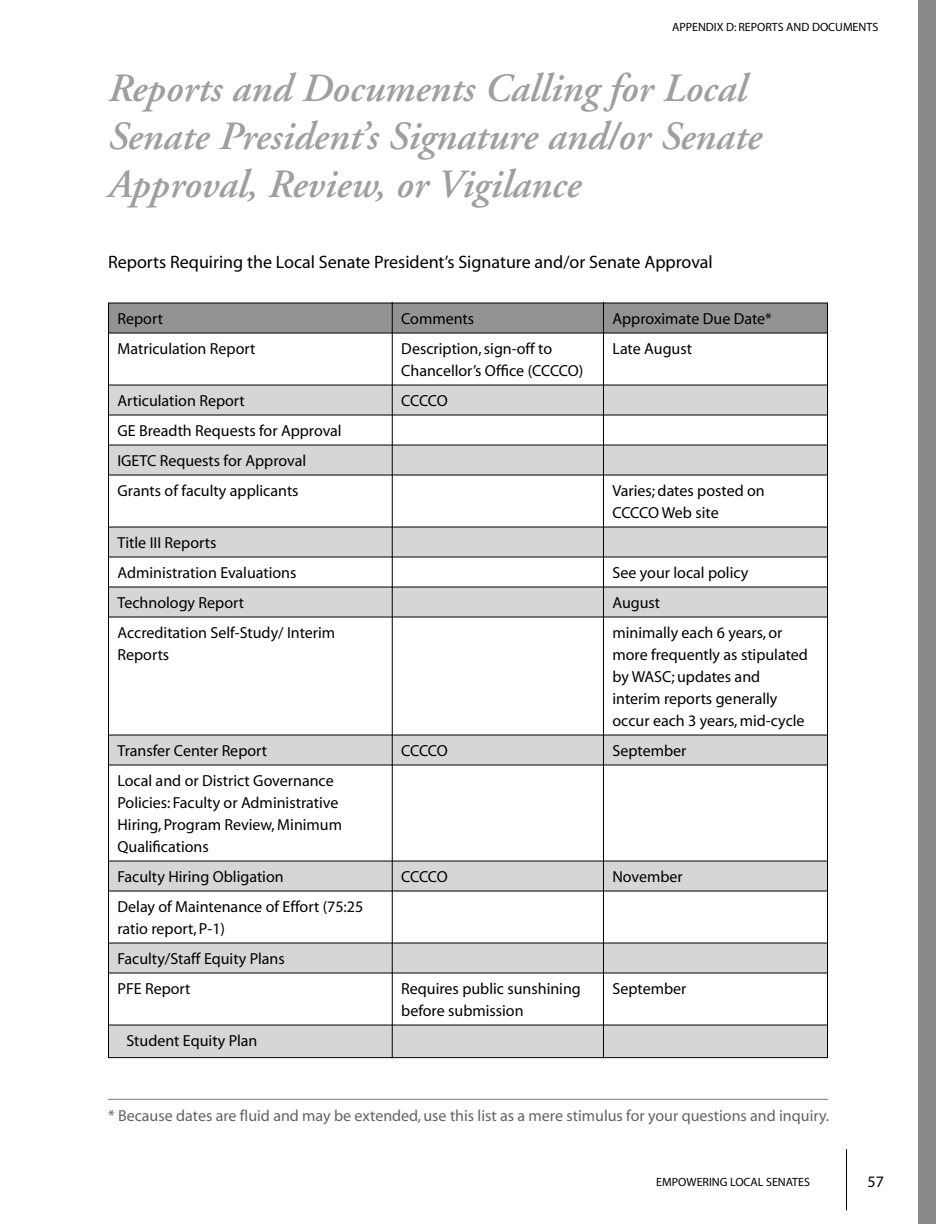
<style>
.page{position:relative;width:936px;height:1224px;background:#fff}
.page>*{position:absolute;margin:0;border:0;box-sizing:border-box;transform-origin:0 0}
.t1{font:italic 600 40px/48px "Adobe Garamond";color:#9f9f9f}
.appendices{font:18px "Myriad";color:#000}
.small_table{font:16px/22px "Myriad";color:#000}
.footnote_appendices{font:16px "Myriad";color:#636363}
.t2{font:12px "Myriad";color:#000}
</style>
<div class="page">
<div style="left:918px;top:0;width:18px;height:1224px;background:#888"></div>
<hr style="left:846px;top:1149px;width:1px;height:61px;background:#000">
<hr style="left:108px;top:1099px;width:720px;height:1px;background:#7c7c7c">
<svg style="left:109px;top:386px;width:718px;height:671px"></svg>
<hr style="left:108px;top:334px;width:1px;height:51px;background:#000">
<hr style="left:392px;top:334px;width:1px;height:51px;background:#000">
<svg style="left:108px;top:303px;width:720px;height:31px;background:#8b8b8b"></svg>
<hr style="left:603px;top:334px;width:1px;height:51px;background:#000">
<hr style="left:827px;top:334px;width:1px;height:51px;background:#000">
<hr style="left:108px;top:385px;width:285px;height:1px;background:#000">
<hr style="left:393px;top:385px;width:211px;height:1px;background:#000">
<hr style="left:604px;top:385px;width:224px;height:1px;background:#000">
<hr style="left:108px;top:415px;width:285px;height:1px;background:#000">
<hr style="left:393px;top:415px;width:211px;height:1px;background:#000">
<hr style="left:604px;top:415px;width:224px;height:1px;background:#000">
<hr style="left:108px;top:445px;width:285px;height:1px;background:#000">
<hr style="left:393px;top:445px;width:211px;height:1px;background:#000">
<svg style="left:392px;top:386px;width:1px;height:89px"></svg>
<hr style="left:604px;top:445px;width:224px;height:1px;background:#000">
<svg style="left:603px;top:386px;width:1px;height:89px"></svg>
<hr style="left:108px;top:475px;width:285px;height:1px;background:#000">
<svg style="left:108px;top:386px;width:1px;height:89px"></svg>
<hr style="left:108px;top:476px;width:1px;height:51px;background:#000">
<hr style="left:393px;top:475px;width:211px;height:1px;background:#000">
<hr style="left:392px;top:476px;width:1px;height:51px;background:#000">
<hr style="left:604px;top:475px;width:224px;height:1px;background:#000">
<svg style="left:827px;top:386px;width:1px;height:89px"></svg>
<hr style="left:603px;top:476px;width:1px;height:51px;background:#000">
<hr style="left:827px;top:476px;width:1px;height:51px;background:#000">
<hr style="left:108px;top:527px;width:285px;height:1px;background:#000">
<hr style="left:393px;top:527px;width:211px;height:1px;background:#000">
<hr style="left:604px;top:527px;width:224px;height:1px;background:#000">
<hr style="left:108px;top:557px;width:285px;height:1px;background:#000">
<hr style="left:393px;top:557px;width:211px;height:1px;background:#000">
<hr style="left:604px;top:557px;width:224px;height:1px;background:#000">
<hr style="left:108px;top:587px;width:285px;height:1px;background:#000">
<hr style="left:393px;top:587px;width:211px;height:1px;background:#000">
<svg style="left:392px;top:528px;width:1px;height:89px"></svg>
<hr style="left:604px;top:587px;width:224px;height:1px;background:#000">
<svg style="left:603px;top:528px;width:1px;height:89px"></svg>
<hr style="left:108px;top:617px;width:285px;height:1px;background:#000">
<svg style="left:108px;top:528px;width:1px;height:89px"></svg>
<hr style="left:108px;top:618px;width:1px;height:117px;background:#000">
<hr style="left:393px;top:617px;width:211px;height:1px;background:#000">
<hr style="left:392px;top:618px;width:1px;height:117px;background:#000">
<hr style="left:604px;top:617px;width:224px;height:1px;background:#000">
<svg style="left:827px;top:528px;width:1px;height:89px"></svg>
<hr style="left:603px;top:618px;width:1px;height:117px;background:#000">
<hr style="left:827px;top:618px;width:1px;height:117px;background:#000">
<hr style="left:108px;top:735px;width:285px;height:1px;background:#000">
<hr style="left:393px;top:735px;width:211px;height:1px;background:#000">
<svg style="left:392px;top:736px;width:1px;height:29px"></svg>
<hr style="left:604px;top:735px;width:224px;height:1px;background:#000">
<svg style="left:603px;top:736px;width:1px;height:29px"></svg>
<hr style="left:108px;top:765px;width:285px;height:1px;background:#000">
<svg style="left:108px;top:736px;width:1px;height:29px"></svg>
<hr style="left:108px;top:766px;width:1px;height:95px;background:#000">
<hr style="left:393px;top:765px;width:211px;height:1px;background:#000">
<hr style="left:392px;top:766px;width:1px;height:95px;background:#000">
<hr style="left:604px;top:765px;width:224px;height:1px;background:#000">
<svg style="left:827px;top:736px;width:1px;height:29px"></svg>
<hr style="left:603px;top:766px;width:1px;height:95px;background:#000">
<hr style="left:827px;top:766px;width:1px;height:95px;background:#000">
<hr style="left:108px;top:861px;width:285px;height:1px;background:#000">
<hr style="left:393px;top:861px;width:211px;height:1px;background:#000">
<svg style="left:392px;top:862px;width:1px;height:29px"></svg>
<hr style="left:604px;top:861px;width:224px;height:1px;background:#000">
<svg style="left:603px;top:862px;width:1px;height:29px"></svg>
<hr style="left:108px;top:891px;width:285px;height:1px;background:#000">
<svg style="left:108px;top:862px;width:1px;height:29px"></svg>
<hr style="left:108px;top:892px;width:1px;height:51px;background:#000">
<hr style="left:393px;top:891px;width:211px;height:1px;background:#000">
<hr style="left:392px;top:892px;width:1px;height:51px;background:#000">
<hr style="left:604px;top:891px;width:224px;height:1px;background:#000">
<svg style="left:827px;top:862px;width:1px;height:29px"></svg>
<hr style="left:603px;top:892px;width:1px;height:51px;background:#000">
<hr style="left:827px;top:892px;width:1px;height:51px;background:#000">
<hr style="left:108px;top:943px;width:285px;height:1px;background:#000">
<hr style="left:393px;top:943px;width:211px;height:1px;background:#000">
<svg style="left:392px;top:944px;width:1px;height:29px"></svg>
<hr style="left:604px;top:943px;width:224px;height:1px;background:#000">
<svg style="left:603px;top:944px;width:1px;height:29px"></svg>
<hr style="left:108px;top:973px;width:285px;height:1px;background:#000">
<svg style="left:108px;top:944px;width:1px;height:29px"></svg>
<hr style="left:108px;top:974px;width:1px;height:51px;background:#000">
<hr style="left:393px;top:973px;width:211px;height:1px;background:#000">
<hr style="left:392px;top:974px;width:1px;height:51px;background:#000">
<hr style="left:604px;top:973px;width:224px;height:1px;background:#000">
<svg style="left:827px;top:944px;width:1px;height:29px"></svg>
<hr style="left:603px;top:974px;width:1px;height:51px;background:#000">
<hr style="left:827px;top:974px;width:1px;height:51px;background:#000">
<hr style="left:108px;top:1025px;width:285px;height:1px;background:#000">
<hr style="left:108px;top:1026px;width:1px;height:31px;background:#000">
<hr style="left:393px;top:1025px;width:211px;height:1px;background:#000">
<hr style="left:392px;top:1026px;width:1px;height:32px;background:#000">
<hr style="left:604px;top:1025px;width:224px;height:1px;background:#000">
<hr style="left:603px;top:1026px;width:1px;height:32px;background:#000">
<hr style="left:827px;top:1026px;width:1px;height:31px;background:#000">
<hr style="left:108px;top:1057px;width:284px;height:1px;background:#000">
<hr style="left:393px;top:1057px;width:210px;height:1px;background:#000">
<hr style="left:604px;top:1057px;width:224px;height:1px;background:#000">
<p class="t2" style="left:672px;top:22px;width:208px">APPENDIX D: REPORTS AND DOCUMENTS</p>
<p class="t1" style="left:108px;top:65px;width:655px">Reports and Documents Calling for Local<br>Senate President’s Signature and/or Senate<br>Approval, Review, or Vigilance</p>
<p class="appendices" style="left:108px;top:253px;width:606px">Reports Requiring the Local Senate President’s Signature and/or Senate Approval</p>
<p class="small_table" style="left:118px;top:308px;width:47px">Report</p>
<p class="small_table" style="left:401px;top:308px;width:75px">Comments</p>
<p class="small_table" style="left:612px;top:308px;width:161px">Approximate Due Date*</p>
<p class="small_table" style="left:118px;top:338px;width:139px">Matriculation Report</p>
<p class="small_table" style="left:401px;top:338px;width:184px">Description, sign-off to<br>Chancellor’s Office (CCCCO)</p>
<p class="small_table" style="left:612px;top:338px;width:81px">Late August</p>
<p class="small_table" style="left:118px;top:390px;width:129px">Articulation Report</p>
<p class="small_table" style="left:401px;top:390px;width:48px">CCCCO</p>
<p class="small_table" style="left:118px;top:420px;width:226px">GE Breadth Requests for Approval</p>
<p class="small_table" style="left:118px;top:450px;width:190px">IGETC Requests for Approval</p>
<p class="small_table" style="left:118px;top:480px;width:183px">Grants of faculty applicants</p>
<p class="small_table" style="left:612px;top:480px;width:154px">Varies; dates posted on<br>CCCCO Web site</p>
<p class="small_table" style="left:118px;top:532px;width:100px">Title III Reports</p>
<p class="small_table" style="left:118px;top:562px;width:181px">Administration Evaluations</p>
<p class="small_table" style="left:612px;top:562px;width:137px">See your local policy</p>
<p class="small_table" style="left:118px;top:592px;width:128px">Technology Report</p>
<p class="small_table" style="left:612px;top:592px;width:49px">August</p>
<p class="small_table" style="left:118px;top:622px;width:219px">Accreditation Self-Study/ Interim<br>Reports</p>
<p class="small_table" style="left:612px;top:622px;width:197px">minimally each 6 years, or more frequently as stipulated by WASC; updates and interim reports generally occur each 3 years, mid-cycle</p>
<p class="small_table" style="left:118px;top:740px;width:151px">Transfer Center Report</p>
<p class="small_table" style="left:401px;top:740px;width:48px">CCCCO</p>
<p class="small_table" style="left:612px;top:740px;width:76px">September</p>
<p class="small_table" style="left:118px;top:770px;width:226px">Local and or District Governance<br>Policies: Faculty or Administrative<br>Hiring, Program Review, Minimum<br>Qualifications</p>
<p class="small_table" style="left:118px;top:866px;width:168px">Faculty Hiring Obligation</p>
<p class="small_table" style="left:401px;top:866px;width:48px">CCCCO</p>
<p class="small_table" style="left:612px;top:866px;width:72px">November</p>
<p class="small_table" style="left:118px;top:896px;width:247px">Delay of Maintenance of Effort (75:25 ratio report, P-1)</p>
<p class="small_table" style="left:118px;top:948px;width:169px">Faculty/Staff Equity Plans</p>
<p class="small_table" style="left:118px;top:978px;width:75px">PFE Report</p>
<p class="small_table" style="left:401px;top:978px;width:181px">Requires public sunshining before submission</p>
<p class="small_table" style="left:612px;top:978px;width:76px">September</p>
<p class="small_table" style="left:126px;top:1030px;width:132px">Student Equity Plan</p>
<p class="footnote_appendices" style="left:108px;top:1108px;width:723px">* Because dates are fluid and may be extended, use this list as a mere stimulus for your questions and inquiry.</p>
<p class="t2" style="left:656px;top:1176px;width:155px">EMPOWERING LOCAL SENATES</p>
<p class="small_table" style="left:868px;top:1172px;width:18px">57</p>
</div>
